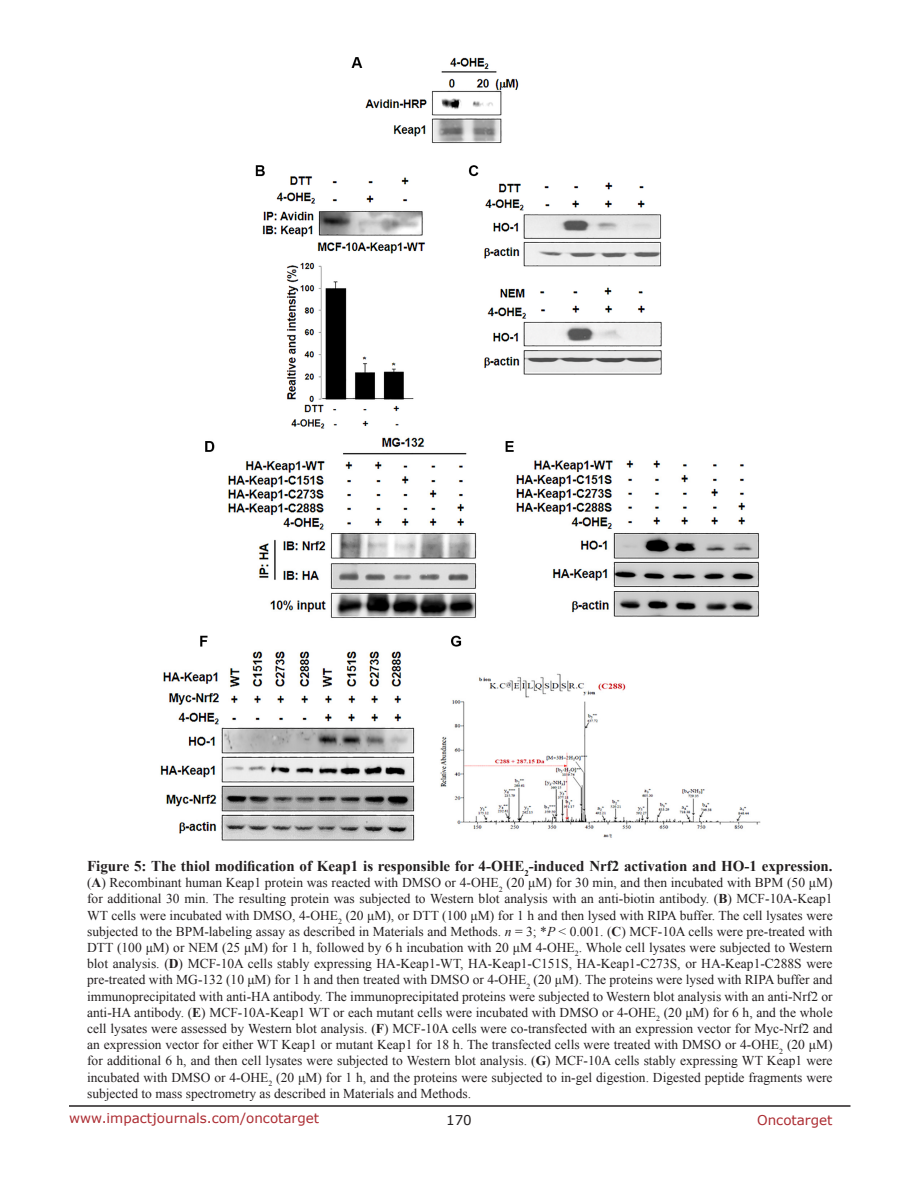
<style>
.page{position:relative;width:918px;height:1188px;background:#fff}
.page>*{position:absolute;margin:0;border:0;box-sizing:border-box;transform-origin:0 0}
.FigureText{font:700 15px "Times New Roman";color:#231f20}
.FigureText-2{font:13.5px/16.2px "Times New Roman";color:#231f20;text-align:justify}
.t1{font:13.5px "Verdana";color:#ac2b31}
.t2{font:13.5px "Verdana";color:#231f20}
.s1{font-weight:700}
.s2{font-style:italic}
</style>
<div class="page">
<hr style="left:69px;top:1105px;width:781px;height:2px;background:#231f20">
<img style="left:256px;top:57px;width:406px;height:372px">
<img style="left:160px;top:437px;width:600px;height:404px">
<p class="FigureText" style="left:87px;top:856px;width:747px">Figure 5: The thiol modification of Keap1 is responsible for 4-OHE<sub>2</sub>-induced Nrf2 activation and HO-1 expression.</p>
<p class="FigureText-2" style="left:87px;top:874px;width:747px">(<span class="s1">A</span>) Recombinant human Keap1 protein was reacted with DMSO or 4-OHE<sub>2</sub> (20 μM) for 30 min, and then incubated with BPM (50 μM) for additional 30 min. The resulting protein was subjected to Western blot analysis with an anti-biotin antibody. (<span class="s1">B</span>) MCF-10A-Keap1<br>WT cells were incubated with DMSO, 4-OHE<sub>2</sub> (20 μM), or DTT (100 μM) for 1 h and then lysed with RIPA buffer. The cell lysates were subjected to the BPM-labeling assay as described in Materials and Methods. <span class="s2">n</span> = 3; *<span class="s2">P</span> &lt; 0.001. (<span class="s1">C</span>) MCF-10A cells were pre-treated with DTT (100 μM) or NEM (25 μM) for 1 h, followed by 6 h incubation with 20 μM 4-OHE<sub>2</sub>. Whole cell lysates were subjected to Western blot analysis. (<span class="s1">D</span>) MCF-10A cells stably expressing HA-Keap1-WT, HA-Keap1-C151S, HA-Keap1-C273S, or HA-Keap1-C288S were pre-treated with MG-132 (10 μM) for 1 h and then treated with DMSO or 4-OHE<sub>2</sub> (20 μM). The proteins were lysed with RIPA buffer and immunoprecipitated with anti-HA antibody. The immunoprecipitated proteins were subjected to Western blot analysis with an anti-Nrf2 or anti-HA antibody. (<span class="s1">E</span>) MCF-10A-Keap1 WT or each mutant cells were incubated with DMSO or 4-OHE<sub>2</sub> (20 μM) for 6 h, and the whole cell lysates were assessed by Western blot analysis. (<span class="s1">F</span>) MCF-10A cells were co-transfected with an expression vector for Myc-Nrf2 and an expression vector for either WT Keap1 or mutant Keap1 for 18 h. The transfected cells were treated with DMSO or 4-OHE<sub>2</sub> (20 μM) for additional 6 h, and then cell lysates were subjected to Western blot analysis. (<span class="s1">G</span>) MCF-10A cells stably expressing WT Keap1 were incubated with DMSO or 4-OHE<sub>2</sub> (20 μM) for 1 h, and the proteins were subjected to in-gel digestion. Digested peptide fragments were subjected to mass spectrometry as described in Materials and Methods.</p>
<p class="t1" style="left:69px;top:1109px;width:252px">www.impactjournals.com/oncotarget</p>
<p class="t2" style="left:446px;top:1111px;width:27px">170</p>
<p class="t1" style="left:757px;top:1111px;width:77px">Oncotarget</p>
</div>
